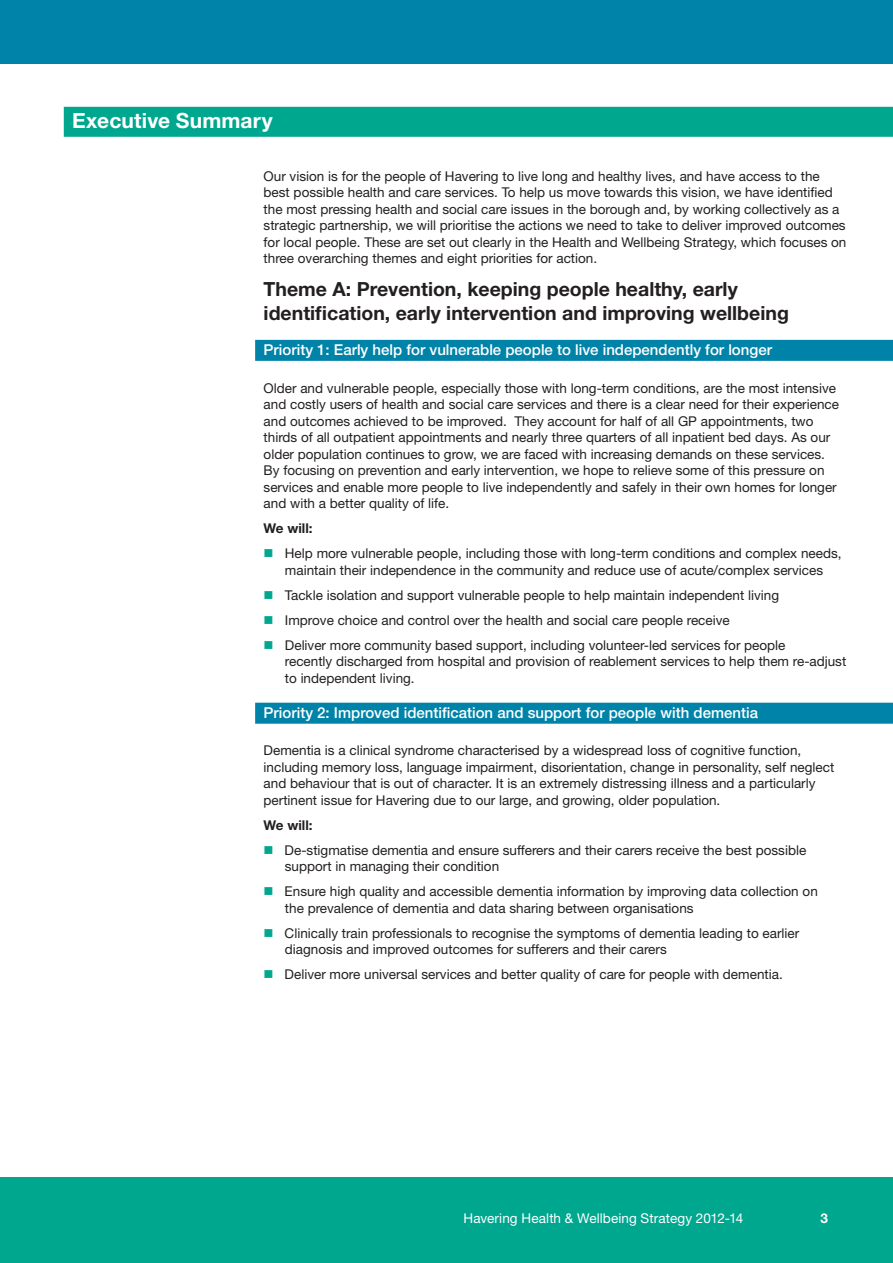
<style>
.page{position:relative;width:893px;height:1263px;background:#fff}
.page>*{position:absolute;margin:0;border:0;box-sizing:border-box;transform-origin:0 0}
.t1{font:700 21px "Helvetica Neue";letter-spacing:.005em;color:#fff}
.t2{font:700 19.5px/24px "Helvetica Neue";color:#231f20}
.t3{font:500 15px "Helvetica Neue";color:#fff}
.t4{font:13.5px/16.5px "Helvetica Neue";color:#231f20}
.t5{font:13.5px "Helvetica Neue";letter-spacing:.01em;color:#fff}
.t6{font:700 13.5px "Helvetica Neue";color:#231f20}
.t7{font:700 13.5px "Helvetica Neue";color:#fff}
.s1{color:#00a78f}
</style>
<div class="page">
<div style="left:0;top:0;width:893px;height:64px;background:#0083a9"></div>
<div style="left:0;top:1178px;width:893px;height:85px;background:#00a78f"></div>
<div style="left:64px;top:107px;width:829px;height:30px;background:#00a78f"></div>
<div style="left:255px;top:340px;width:638px;height:21px;background:#0083a9"></div>
<div style="left:255px;top:703px;width:638px;height:21px;background:#0083a9"></div>
<h1 class="t1" style="left:72px;top:108px;width:202px">Executive Summary</h1>
<p class="t4" style="left:264px;top:167px;width:584px">Our vision is for the people of Havering to live long and healthy lives, and have access to the best possible health and care services. To help us move towards this vision, we have identified the most pressing health and social care issues in the borough and, by working collectively as a strategic partnership, we will prioritise the actions we need to take to deliver improved outcomes for local people. These are set out clearly in the Health and Wellbeing Strategy, which focuses on three overarching themes and eight priorities for action.</p>
<h2 class="t2" style="left:264px;top:276px;width:527px">Theme A: Prevention, keeping people healthy, early identification, early intervention and improving wellbeing</h2>
<p class="t3" style="left:264px;top:340px;width:510px">Priority 1: Early help for vulnerable people to live independently for longer</p>
<p class="t4" style="left:264px;top:379px;width:577px">Older and vulnerable people, especially those with long-term conditions, are the most intensive and costly users of health and social care services and there is a clear need for their experience and outcomes achieved to be improved. They account for half of all GP appointments, two thirds of all outpatient appointments and nearly three quarters of all inpatient bed days. As our older population continues to grow, we are faced with increasing demands on these services.<br>By focusing on prevention and early intervention, we hope to relieve some of this pressure on services and enable more people to live independently and safely in their own homes for longer and with a better quality of life.</p>
<p class="t6" style="left:264px;top:520px;width:50px">We will:</p>
<p class="t4" style="left:264px;top:545px;width:579px;text-align:center"><span class="s1">■</span> Help more vulnerable people, including those with long-term conditions and complex needs, maintain their independence in the community and reduce use of acute/complex services</p>
<p class="t4" style="left:264px;top:586px;width:517px"><span class="s1">■</span> Tackle isolation and support vulnerable people to help maintain independent living</p>
<p class="t4" style="left:264px;top:611px;width:468px"><span class="s1">■</span> Improve choice and control over the health and social care people receive</p>
<p class="t4" style="left:285px;top:636px;width:563px;text-indent:-21px"><span class="s1">■</span> Deliver more community based support, including volunteer-led services for people<br>recently discharged from hospital and provision of reablement services to help them re-adjust to independent living.</p>
<p class="t3" style="left:264px;top:703px;width:496px">Priority 2: Improved identification and support for people with dementia</p>
<p class="t4" style="left:264px;top:742px;width:572px">Dementia is a clinical syndrome characterised by a widespread loss of cognitive function, including memory loss, language impairment, disorientation, change in personality, self neglect and behaviour that is out of character. It is an extremely distressing illness and a particularly pertinent issue for Havering due to our large, and growing, older population.</p>
<p class="t6" style="left:264px;top:817px;width:50px">We will:</p>
<p class="t4" style="left:285px;top:842px;width:523px;text-indent:-21px"><span class="s1">■</span> De-stigmatise dementia and ensure sufferers and their carers receive the best possible support in managing their condition</p>
<p class="t4" style="left:285px;top:883px;width:534px;text-indent:-21px"><span class="s1">■</span> Ensure high quality and accessible dementia information by improving data collection on the prevalence of dementia and data sharing between organisations</p>
<p class="t4" style="left:285px;top:925px;width:516px;text-indent:-21px"><span class="s1">■</span> Clinically train professionals to recognise the symptoms of dementia leading to earlier diagnosis and improved outcomes for sufferers and their carers</p>
<p class="t4" style="left:264px;top:966px;width:521px"><span class="s1">■</span> Deliver more universal services and better quality of care for people with dementia.</p>
<p class="t5" style="left:463px;top:1210px;width:281px">Havering Health &amp; Wellbeing Strategy 2012-14</p>
<p class="t7" style="left:820px;top:1210px;width:9px">3</p>
</div>
